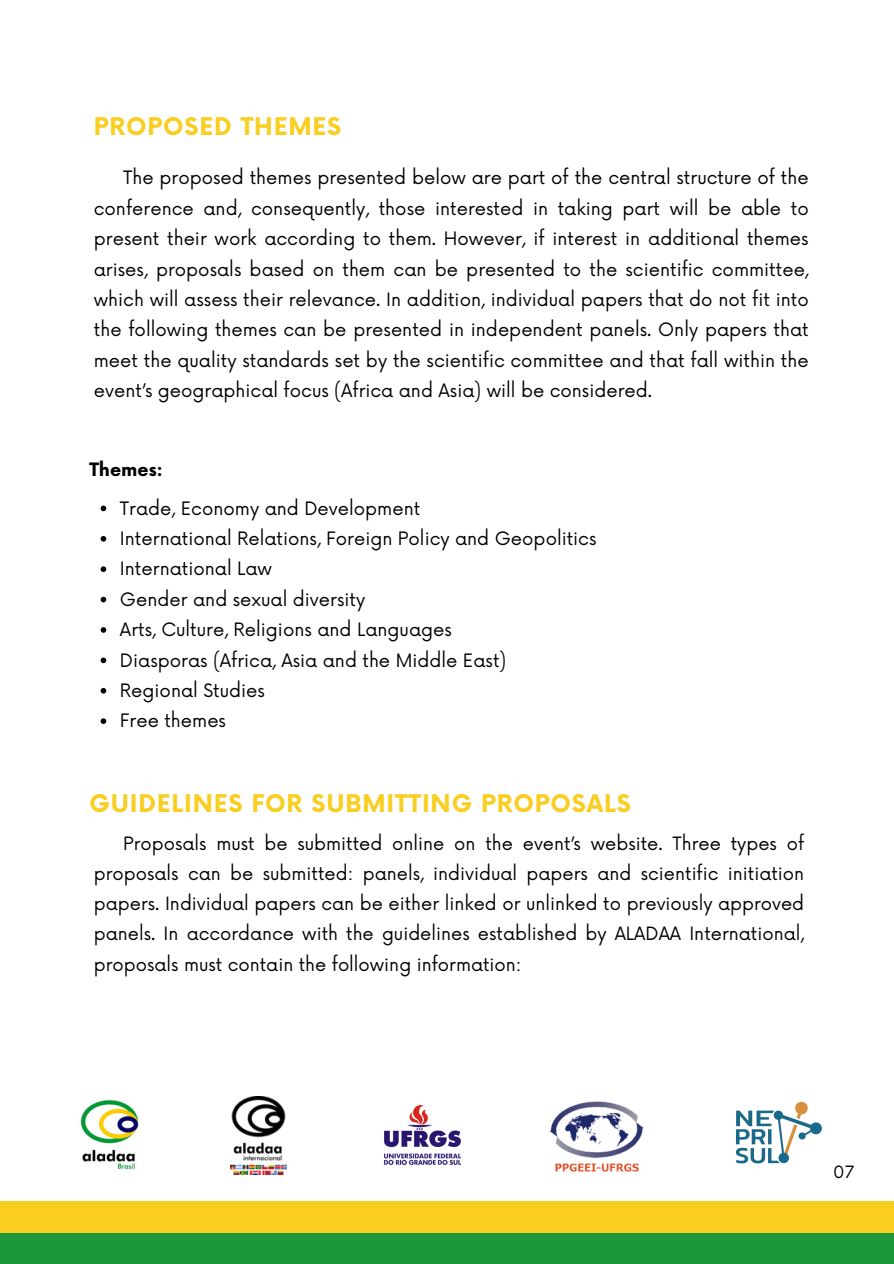
<style>
.page{position:relative;width:894px;height:1264px;background:#fff}
.page>*{position:absolute;margin:0;border:0;box-sizing:border-box;transform-origin:0 0}
.t1{font:700 23.7px "Now";letter-spacing:.035em;color:#f9ce21}
.t2{font:18px/30.3px "Now";color:#000;text-align:justify}
.t3{font:700 18px "Now";color:#000}
.t4{font:17.85px/30.2px "Now";color:#000;text-align:justify}
.t5{font:16.5px "Now";color:#000}
</style>
<div class="page">
<div style="left:0;top:1232px;width:893px;height:31px;background:#1c973b"></div>
<div style="left:0;top:1200px;width:893px;height:32px;background:#f9ce21"></div>
<img style="left:80px;top:1100px;width:59px;height:70px">
<img style="left:383px;top:1105px;width:78px;height:60px">
<img style="left:549px;top:1101px;width:95px;height:70px">
<img style="left:736px;top:1101px;width:86px;height:63px">
<svg style="left:101px;top:505px;width:5px;height:6px"></svg>
<svg style="left:101px;top:536px;width:5px;height:5px"></svg>
<svg style="left:101px;top:566px;width:5px;height:6px"></svg>
<svg style="left:101px;top:596px;width:5px;height:6px"></svg>
<svg style="left:101px;top:627px;width:5px;height:5px"></svg>
<svg style="left:101px;top:657px;width:5px;height:6px"></svg>
<svg style="left:101px;top:688px;width:5px;height:5px"></svg>
<svg style="left:101px;top:718px;width:5px;height:6px"></svg>
<img style="left:230px;top:1096px;width:56px;height:78px">
<p class="t1" style="left:94px;top:114px;width:249px">PROPOSED THEMES</p>
<p class="t2" style="left:94px;top:164px;width:716px;text-indent:29px">The proposed themes presented below are part of the central structure of the conference and, consequently, those interested in taking part will be able to present their work according to them. However, if interest in additional themes arises, proposals based on them can be presented to the scientific committee, which will assess their relevance. In addition, individual papers that do not fit into the following themes can be presented in independent panels. Only papers that meet the quality standards set by the scientific committee and that fall within the event’s geographical focus (Africa and Asia) will be considered.</p>
<p class="t3" style="left:89px;top:460px;width:75px">Themes:</p>
<h2 class="t2" style="left:120px;top:494px;width:302px">Trade, Economy and Development</h2>
<p class="t2" style="left:120px;top:524px;width:478px">International Relations, Foreign Policy and Geopolitics</p>
<p class="t2" style="left:120px;top:554px;width:153px">International Law</p>
<p class="t2" style="left:120px;top:585px;width:247px">Gender and sexual diversity</p>
<p class="t2" style="left:120px;top:615px;width:333px">Arts, Culture, Religions and Languages</p>
<p class="t2" style="left:120px;top:645px;width:388px">Diasporas (Africa, Asia and the Middle East)</p>
<p class="t2" style="left:120px;top:676px;width:146px">Regional Studies</p>
<p class="t2" style="left:120px;top:706px;width:108px">Free themes</p>
<p class="t1" style="left:89px;top:790px;width:542px">GUIDELINES FOR SUBMITTING PROPOSALS</p>
<h1 class="t4" style="left:94px;top:829px;width:711px;text-indent:29px">Proposals must be submitted online on the event’s website. Three types of proposals can be submitted: panels, individual papers and scientific initiation papers. Individual papers can be either linked or unlinked to previously approved panels. In accordance with the guidelines established by ALADAA International, proposals must contain the following information:</h1>
<h1 class="t5" style="left:832px;top:1162px;width:23px">07</h1>
</div>
